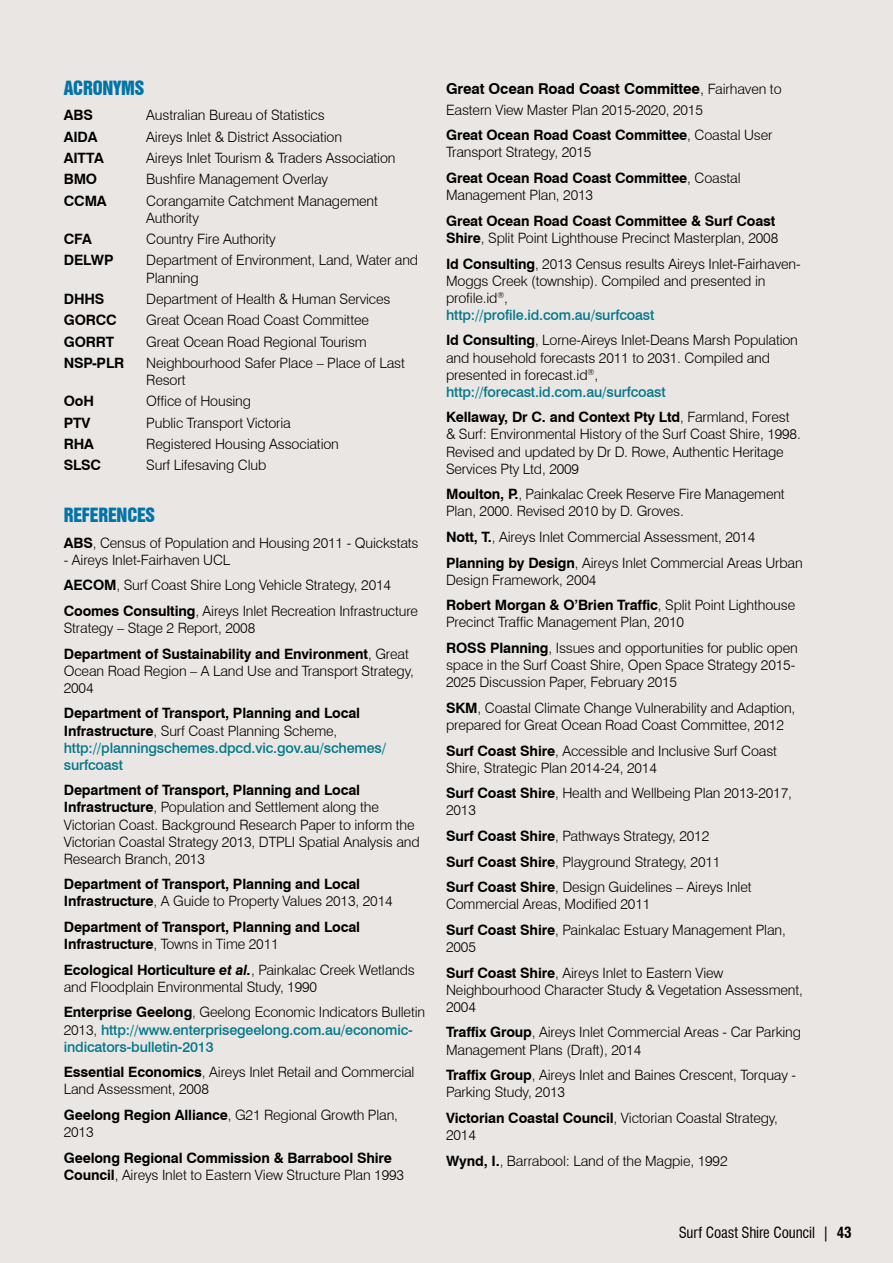
<style>
.page{position:relative;width:893px;height:1263px;background:#eae6e3}
.page>*{position:absolute;margin:0;border:0;box-sizing:border-box;transform-origin:0 0}
.t1{font:18px "Swiss 921 BT Regular A";letter-spacing:-.01em;color:#0074a9}
.t2{font:700 15px "Swiss 721 BT";letter-spacing:-.01em;color:#000}
.t3{font:condensed 15px "Swiss 721 BT";letter-spacing:-.01em;color:#000}
.t4{font:300 14.25px/17.1px "Swiss 721 BT";letter-spacing:-.01em;color:#000}
.t5{font:700 14.25px/17.1px "Swiss 721 BT";letter-spacing:-.01em;color:#000}
.t6{font:500 14.25px/17.1px "Swiss 721 BT";letter-spacing:-.01em;color:#00788a}
.s1{font-weight:700}
.s2{font-weight:300}
.s3{font-weight:700;color:#000}
.s4{font-weight:300;color:#000}
.s5{font-weight:700;font-style:italic}
.s6{font-weight:300;font-size:14.25px}
.s7{font-weight:500;color:#00788a}
</style>
<div class="page">
<p class="t1" style="left:64px;top:76px;width:80px">ACRONYMS</p>
<p class="t5" style="left:64px;top:107px;width:31px">ABS</p>
<p class="t4" style="left:146px;top:107px;width:180px">Australian Bureau of Statistics</p>
<p class="t5" style="left:64px;top:128px;width:35px">AIDA</p>
<p class="t4" style="left:146px;top:128px;width:197px">Aireys Inlet &amp; District Association</p>
<p class="t5" style="left:64px;top:149px;width:42px">AITTA</p>
<p class="t4" style="left:146px;top:149px;width:251px">Aireys Inlet Tourism &amp; Traders Association</p>
<p class="t5" style="left:64px;top:171px;width:35px">BMO</p>
<p class="t4" style="left:146px;top:171px;width:183px">Bushfire Management Overlay</p>
<p class="t5" style="left:64px;top:192px;width:44px">CCMA</p>
<p class="t4" style="left:146px;top:192px;width:233px">Corangamite Catchment Management<br>Authority</p>
<p class="t5" style="left:64px;top:230px;width:30px">CFA</p>
<p class="t4" style="left:146px;top:230px;width:131px">Country Fire Authority</p>
<p class="t5" style="left:64px;top:252px;width:51px">DELWP</p>
<p class="t4" style="left:146px;top:252px;width:273px">Department of Environment, Land, Water and<br>Planning</p>
<p class="t5" style="left:64px;top:290px;width:42px">DHHS</p>
<p class="t4" style="left:146px;top:290px;width:246px">Department of Health &amp; Human Services</p>
<p class="t5" style="left:64px;top:312px;width:55px">GORCC</p>
<p class="t4" style="left:146px;top:312px;width:224px">Great Ocean Road Coast Committee</p>
<p class="t5" style="left:64px;top:333px;width:52px">GORRT</p>
<p class="t4" style="left:146px;top:333px;width:222px">Great Ocean Road Regional Tourism</p>
<p class="t5" style="left:64px;top:354px;width:62px">NSP-PLR</p>
<p class="t4" style="left:146px;top:354px;width:260px">Neighbourhood Safer Place – Place of Last<br>Resort</p>
<p class="t5" style="left:64px;top:393px;width:32px">OoH</p>
<p class="t4" style="left:146px;top:393px;width:106px">Office of Housing</p>
<p class="t5" style="left:64px;top:414px;width:28px">PTV</p>
<p class="t4" style="left:146px;top:414px;width:146px">Public Transport Victoria</p>
<p class="t5" style="left:64px;top:435px;width:32px">RHA</p>
<p class="t4" style="left:146px;top:435px;width:194px">Registered Housing Association</p>
<p class="t5" style="left:64px;top:457px;width:39px">SLSC</p>
<p class="t4" style="left:146px;top:457px;width:121px">Surf Lifesaving Club</p>
<p class="t1" style="left:64px;top:503px;width:37px">REFERENCES</p>
<p class="t4" style="left:64px;top:534px;width:356px"><span class="s1">ABS</span>, Census of Population and Housing 2011 - Quickstats</p>
<p class="t4" style="left:64px;top:547px;width:356px;line-height:25.7px">- Aireys Inlet-Fairhaven UCL<br><span class="s1">AECOM</span>, Surf Coast Shire Long Vehicle Strategy, 2014<br><span class="s1">Coomes Consulting</span>, Aireys Inlet Recreation Infrastructure</p>
<p class="t5" style="left:64px;top:615px;width:347px;line-height:25.7px"><span class="s2">Strategy – Stage 2 Report, 2008<br></span>Department of Sustainability and Environment<span class="s2">, Great</span></p>
<p class="t4" style="left:64px;top:662px;width:352px">Ocean Road Region – A Land Use and Transport Strategy,<br>2004</p>
<p class="t6" style="left:64px;top:705px;width:324px"><span class="s3">Department of Transport, Planning and Local Infrastructure</span><span class="s4">, Surf Coast Planning Scheme, </span>http://planningschemes.dpcd.vic.gov.au/schemes/ surfcoast</p>
<p class="t4" style="left:64px;top:781px;width:357px"><span class="s1">Department of Transport, Planning and Local Infrastructure</span>, Population and Settlement along the Victorian Coast. Background Research Paper to inform the Victorian Coastal Strategy 2013, DTPLI Spatial Analysis and Research Branch, 2013</p>
<p class="t5" style="left:64px;top:875px;width:330px">Department of Transport, Planning and Local<br>Infrastructure<span class="s2">, A Guide to Property Values 2013, 2014</span></p>
<p class="t5" style="left:64px;top:918px;width:298px">Department of Transport, Planning and Local<br>Infrastructure<span class="s2">, Towns in Time 2011</span></p>
<p class="t4" style="left:64px;top:961px;width:353px"><span class="s1">Ecological Horticulture</span> <span class="s5">et al.</span>, Painkalac Creek Wetlands and Floodplain Environmental Study, 1990</p>
<p class="t6" style="left:64px;top:1004px;width:363px"><span class="s3">Enterprise Geelong</span><span class="s4">, Geelong Economic Indicators Bulletin<br>2013,</span> http://www.enterprisegeelong.com.au/economic&shy;indicators-bulletin-2013</p>
<p class="t4" style="left:64px;top:1063px;width:352px"><span class="s1">Essential Economics</span>, Aireys Inlet Retail and Commercial<br>Land Assessment, 2008</p>
<p class="t4" style="left:64px;top:1106px;width:336px"><span class="s1">Geelong Region Alliance</span>, G21 Regional Growth Plan,<br>2013</p>
<p class="t5" style="left:64px;top:1149px;width:342px">Geelong Regional Commission &amp; Barrabool Shire<br>Council<span class="s2">, Aireys Inlet to Eastern View Structure Plan 1993</span></p>
<p class="t2" style="left:446px;top:79px;width:337px">Great Ocean Road Coast Committee<span class="s2">,</span> <span class="s6">Fairhaven to</span></p>
<p class="t4" style="left:446px;top:97px;width:328px;line-height:25.7px">Eastern View Master Plan 2015-2020, 2015<br><span class="s1">Great Ocean Road Coast Committee</span>, Coastal User</p>
<p class="t4" style="left:446px;top:139px;width:296px;line-height:25.7px">Transport Strategy, 2015<br><span class="s1">Great Ocean Road Coast Committee</span>, Coastal</p>
<p class="t4" style="left:446px;top:186px;width:149px">Management Plan, 2013</p>
<p class="t4" style="left:446px;top:212px;width:334px"><span class="s1">Great Ocean Road Coast Committee &amp; Surf Coast<br>Shire</span>, Split Point Lighthouse Precinct Masterplan, 2008</p>
<p class="t4" style="left:446px;top:255px;width:356px"><span class="s1">Id Consulting</span>, 2013 Census results Aireys Inlet-Fairhaven-Moggs Creek (township). Compiled and presented in profile.id<sup>®</sup>,<br><span class="s7">http://profile.id.com.au/surfcoast</span></p>
<p class="t4" style="left:446px;top:332px;width:353px"><span class="s1">Id Consulting</span>, Lorne-Aireys Inlet-Deans Marsh Population and household forecasts 2011 to 2031. Compiled and presented in forecast.id<sup>®</sup>, <span class="s7">http://forecast.id.com.au/surfcoast</span></p>
<p class="t4" style="left:446px;top:409px;width:356px"><span class="s1">Kellaway, Dr C. and Context Pty Ltd</span>, Farmland, Forest &amp; Surf: Environmental History of the Surf Coast Shire, 1998.<br>Revised and updated by Dr D. Rowe, Authentic Heritage Services Pty Ltd, 2009</p>
<p class="t4" style="left:446px;top:485px;width:340px"><span class="s1">Moulton, P.</span>, Painkalac Creek Reserve Fire Management<br>Plan, 2000. Revised 2010 by D. Groves.</p>
<p class="t4" style="left:446px;top:524px;width:358px;line-height:25.7px"><span class="s1">Nott, T.</span>, Aireys Inlet Commercial Assessment, 2014<br><span class="s1">Planning by Design</span>, Aireys Inlet Commercial Areas Urban</p>
<p class="t4" style="left:446px;top:567px;width:351px;line-height:25.7px">Design Framework, 2004<br><span class="s1">Robert Morgan &amp; O’Brien Traffic</span>, Split Point Lighthouse</p>
<p class="t4" style="left:446px;top:609px;width:353px;line-height:25.7px">Precinct Traffic Management Plan, 2010<br><span class="s1">ROSS Planning</span>, Issues and opportunities for public open</p>
<p class="t4" style="left:446px;top:656px;width:351px">space in the Surf Coast Shire, Open Space Strategy 2015-<br>2025 Discussion Paper, February 2015</p>
<p class="t4" style="left:446px;top:699px;width:351px"><span class="s1">SKM</span>, Coastal Climate Change Vulnerability and Adaption, prepared for Great Ocean Road Coast Committee, 2012</p>
<p class="t4" style="left:446px;top:742px;width:332px"><span class="s1">Surf Coast Shire</span>, Accessible and Inclusive Surf Coast<br>Shire, Strategic Plan 2014-24, 2014</p>
<p class="t4" style="left:446px;top:784px;width:347px"><span class="s1">Surf Coast Shire</span>, Health and Wellbeing Plan 2013-2017,<br>2013</p>
<p class="t4" style="left:446px;top:823px;width:307px;line-height:25.7px"><span class="s1">Surf Coast Shire</span>, Pathways Strategy, 2012<br><span class="s1">Surf Coast Shire</span>, Playground Strategy, 2011<br><span class="s1">Surf Coast Shire</span>, Design Guidelines – Aireys Inlet</p>
<p class="t4" style="left:446px;top:891px;width:341px;line-height:25.7px">Commercial Areas, Modified 2011<br><span class="s1">Surf Coast Shire</span>, Painkalac Estuary Management Plan,</p>
<p class="t4" style="left:446px;top:934px;width:279px;line-height:25.7px">2005<br><span class="s1">Surf Coast Shire</span>, Aireys Inlet to Eastern View</p>
<p class="t4" style="left:446px;top:981px;width:358px">Neighbourhood Character Study &amp; Vegetation Assessment,<br>2004</p>
<p class="t4" style="left:446px;top:1024px;width:356px"><span class="s1">Traffix Group</span>, Aireys Inlet Commercial Areas - Car Parking<br>Management Plans (Draft), 2014</p>
<p class="t4" style="left:446px;top:1066px;width:352px"><span class="s1">Traffix Group</span>, Aireys Inlet and Baines Crescent, Torquay -<br>Parking Study, 2013</p>
<p class="t4" style="left:446px;top:1109px;width:333px"><span class="s1">Victorian Coastal Council</span>, Victorian Coastal Strategy,<br>2014</p>
<p class="t4" style="left:446px;top:1153px;width:283px"><span class="s1">Wynd, I.</span>, Barrabool: Land of the Magpie, 1992</p>
<p class="t3" style="left:679px;top:1223px;width:174px">Surf Coast Shire Council | <span class="s1">43</span></p>
</div>
